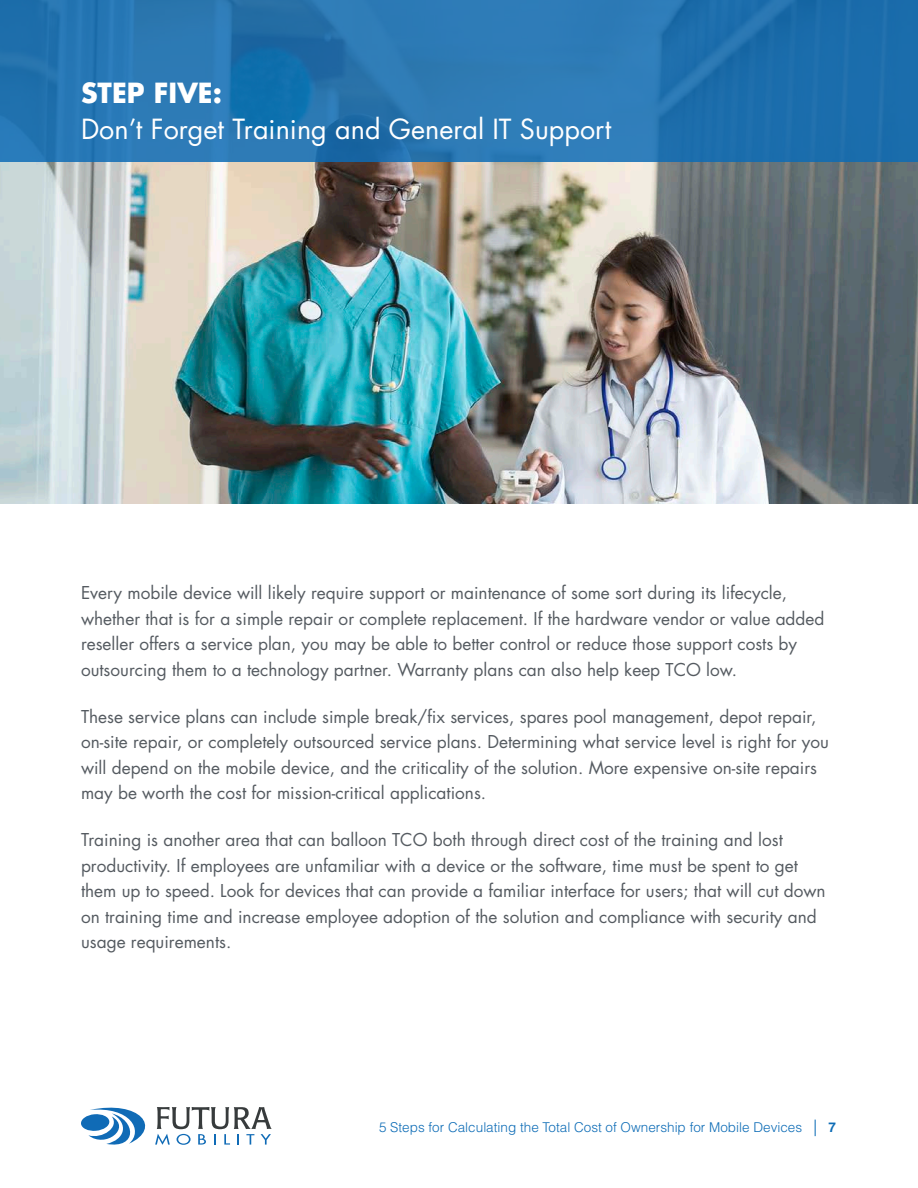
<style>
.page{position:relative;width:918px;height:1188px;background:#fff}
.page>*{position:absolute;margin:0;border:0;box-sizing:border-box;transform-origin:0 0}
.t1{font:27px "Futura Std";color:#fff}
.t2{font:700 27px "Futura Std";color:#fff}
.t3{font:17.25px/25.5px "Futura Std";color:#555b61}
.t4{font:300 13.5px "Helvetica LT Std";color:#0d6cb6}
.s1{font-size:16.5px}
.s2{font-weight:700}
</style>
<div class="page">
<img style="left:0;top:162px;width:918px;height:342px">
<svg style="left:0;top:0;width:918px;height:162px;background:#2574b0"></svg>
<svg style="left:81px;top:1107px;width:191px;height:38px"></svg>
<h1 class="t2" style="left:81px;top:75px;width:143px">STEP FIVE:</h1>
<h1 class="t1" style="left:81px;top:112px;width:532px">Don’t Forget Training and General IT Support</h1>
<p class="t3" style="left:81px;top:580px;width:745px">Every mobile device will likely require support or maintenance of some sort during its lifecycle, whether that is for a simple repair or complete replacement. If the hardware vendor or value added reseller offers a service plan, you may be able to better control or reduce those support costs by outsourcing them to a technology partner. Warranty plans can also help keep TCO low.</p>
<p class="t3" style="left:81px;top:704px;width:750px">These service plans can include simple break/fix services, spares pool management, depot repair, on-site repair, or completely outsourced service plans. Determining what service level is right for you will depend on the mobile device, and the criticality of the solution. More expensive on-site repairs may be worth the cost for mission-critical applications.</p>
<p class="t3" style="left:81px;top:827px;width:746px">Training is another area that can balloon TCO both through direct cost of the training and lost productivity. If employees are unfamiliar with a device or the software, time must be spent to get them up to speed. Look for devices that can provide a familiar interface for users; that will cut down on training time and increase employee adoption of the solution and compliance with security and usage requirements.</p>
<p class="t4" style="left:379px;top:1119px;width:458px">5 Steps for Calculating the Total Cost of Ownership for Mobile Devices <span class="s1">|</span> <span class="s2">7</span></p>
</div>
